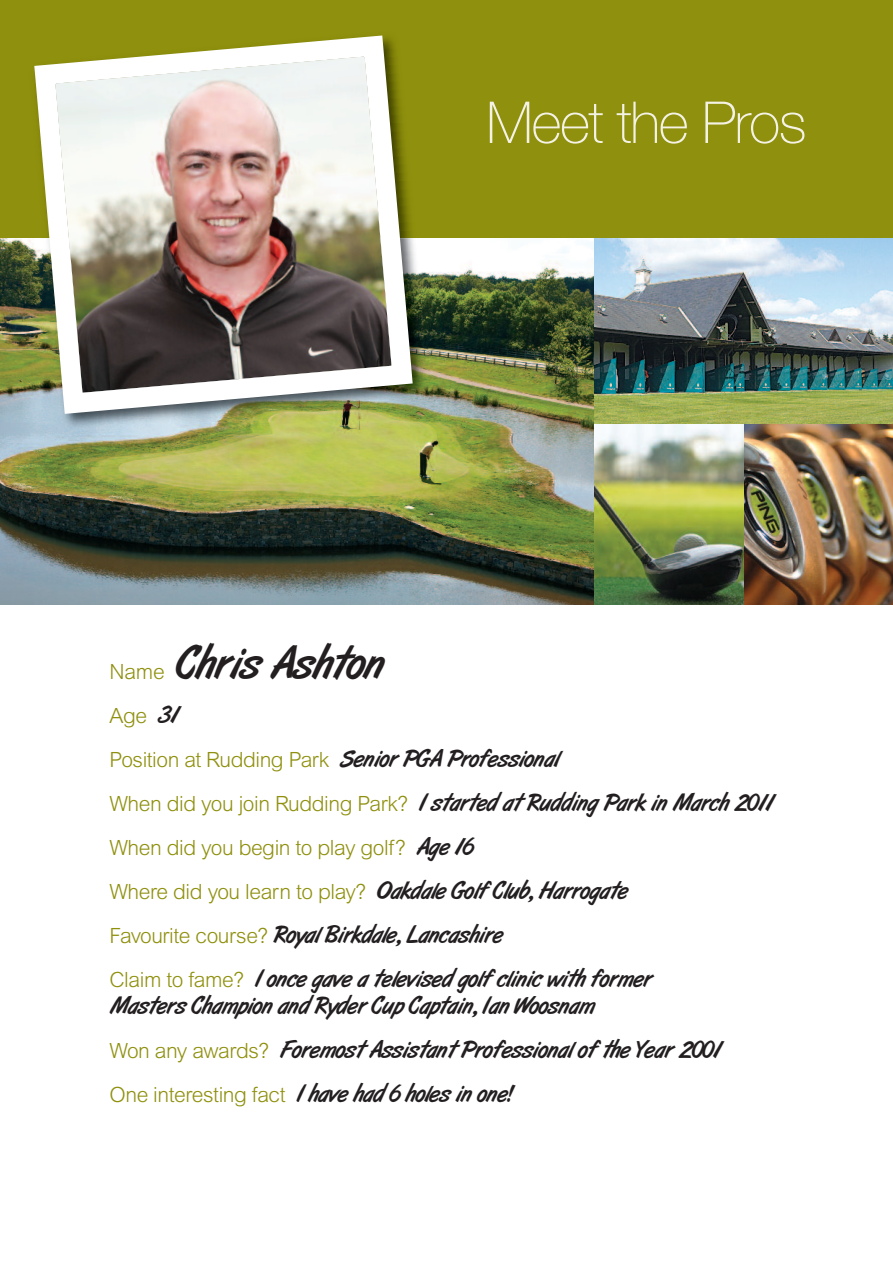
<style>
.page{position:relative;width:893px;height:1263px;background:#fff}
.page>*{position:absolute;margin:0;border:0;box-sizing:border-box;transform-origin:0 0}
.t1{font:100 57.9px "Helvetica Neue";letter-spacing:-.025em;color:#f4f2e5}
.t2{font:45px "Art Brush";letter-spacing:-.01em;color:#231f20}
.t3{font:24px/44px "Art Brush";letter-spacing:-.01em;color:#231f20}
.t4{font:300 21px/44px "Arial";letter-spacing:-.02em;color:#8f900e}
.s1{font-family:"Arial";font-weight:300;font-size:21px;color:#8f900e}
.s2{font-family:"Art Brush";font-weight:400;font-size:24px;color:#231f20}
</style>
<div class="page">
<div style="left:0;top:0;width:893px;height:283px;background:#8f900e"></div>
<img style="left:0;top:238px;width:595px;height:367px">
<img style="left:595px;top:424px;width:297px;height:181px">
<img style="left:595px;top:238px;width:297px;height:186px">
<img style="left:42px;top:238px;width:391px;height:196px">
<img style="left:24px;top:35px;width:399px;height:389px">
<h1 class="t1" style="left:486px;top:102px;width:322px">Meet the Pros</h1>
<h2 class="t2" style="left:110px;top:637px;width:276px"><span class="s1">Name</span> Chris Ashton</h2>
<p class="t4" style="left:110px;top:695px;width:451px">Age <span class="s2">31<br></span>Position at Rudding Park <span class="s2">Senior PGA Professional</span></p>
<p class="t3" style="left:110px;top:780px;width:665px"><span class="s1">When did you join Rudding Park?</span> I started at Rudding Park in March 2011</p>
<p class="t4" style="left:110px;top:827px;width:365px">When did you begin to play golf? <span class="s2">Age 16</span></p>
<p class="t3" style="left:110px;top:868px;width:544px"><span class="s1">Where did you learn to play?</span> Oakdale Golf Club, Harrogate<br><span class="s1">Favourite course?</span> Royal Birkdale, Lancashire<br><span class="s1">Claim to fame?</span> I once gave a televised golf clinic with former</p>
<p class="t3" style="left:110px;top:983px;width:613px">Masters Champion and Ryder Cup Captain, Ian Woosnam<br><span class="s1">Won any awards?</span> Foremost Assistant Professional of the Year 2001<br><span class="s1">One interesting fact</span> I have had 6 holes in one!</p>
</div>
